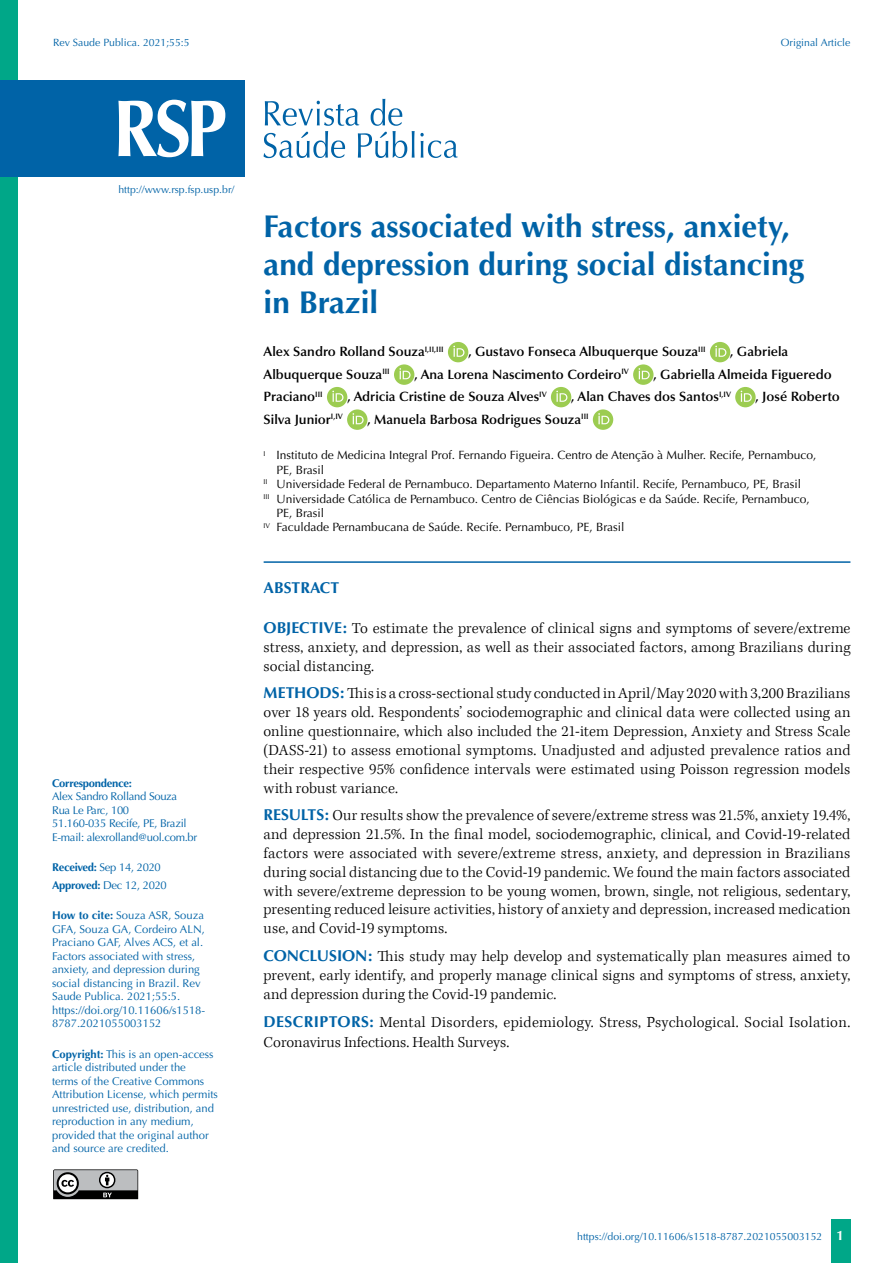
<style>
.page{position:relative;width:893px;height:1263px;background:#fff}
.page>*{position:absolute;margin:0;border:0;box-sizing:border-box;transform-origin:0 0}
.t1{font:700 31.5px/37.8px "Optima";color:#0063a7}
.t2{font:300 15.75px/18.9px "Kepler Std";letter-spacing:.01em;color:#000;text-align:justify}
.t3{font:700 15.75px "Optima";color:#0063a7}
.t4{font:600 13.5px "Optima";color:#000}
.t5{font:12px "Optima";color:#000}
.t6{font:11.25px/13.5px "Optima";color:#0063a7}
.t7{font:11.25px/13.5px "Optima";letter-spacing:-.025em;color:#0063a7}
.t8{font:700 11.25px "Optima";letter-spacing:-.025em;color:#0063a7}
.t9{font:10.5px "Optima";color:#0063a7}
.s1{font-weight:700}
.s2{font-family:"Optima";font-weight:700;color:#0063a7}
.s3{font-weight:700;font-size:13.5px;color:#fff}
</style>
<div class="page">
<div style="left:831px;top:1220px;width:20px;height:43px;background:#00a788"></div>
<svg style="left:53px;top:1169px;width:85px;height:30px"></svg>
<div style="left:0;top:0;width:18px;height:1263px;background:#00a788"></div>
<hr style="left:264px;top:561px;width:586px;height:2px;background:#0063a7">
<div style="left:448px;top:342px;width:20px;height:20px;background:#9ccc51;border-radius:50%"></div>
<svg style="left:453px;top:346px;width:11px;height:11px"></svg>
<div style="left:710px;top:342px;width:20px;height:20px;background:#9ccc51;border-radius:50%"></div>
<svg style="left:715px;top:346px;width:11px;height:11px"></svg>
<div style="left:394px;top:364px;width:20px;height:21px;background:#9ccc51;border-radius:50%"></div>
<svg style="left:399px;top:368px;width:12px;height:11px"></svg>
<svg style="left:633px;top:364px;width:20px;height:21px"></svg>
<svg style="left:639px;top:368px;width:11px;height:11px"></svg>
<div style="left:327px;top:387px;width:20px;height:20px;background:#9ccc51;border-radius:50%"></div>
<svg style="left:332px;top:391px;width:11px;height:11px"></svg>
<div style="left:551px;top:387px;width:20px;height:20px;background:#9ccc51;border-radius:50%"></div>
<svg style="left:556px;top:391px;width:11px;height:11px"></svg>
<div style="left:735px;top:387px;width:21px;height:20px;background:#9ccc51;border-radius:50%"></div>
<svg style="left:741px;top:391px;width:11px;height:11px"></svg>
<div style="left:347px;top:409px;width:20px;height:21px;background:#9ccc51;border-radius:50%"></div>
<svg style="left:353px;top:413px;width:11px;height:11px"></svg>
<div style="left:593px;top:409px;width:20px;height:21px;background:#9ccc51;border-radius:50%"></div>
<svg style="left:598px;top:413px;width:11px;height:11px"></svg>
<svg style="left:263px;top:99px;width:195px;height:59px"></svg>
<div style="left:0;top:80px;width:244px;height:96px;background:#0063a7"></div>
<svg style="left:118px;top:100px;width:107px;height:57px"></svg>
<p class="t9" style="left:53px;top:36px;width:138px">Rev Saude Publica. 2021;55:5</p>
<p class="t9" style="left:781px;top:36px;width:71px">Original Article</p>
<p class="t9" style="left:118px;top:183px;width:117px">http://www.rsp.fsp.usp.br/</p>
<p class="t8" style="left:52px;top:776px;width:81px">Correspondence:</p>
<p class="t7" style="left:52px;top:790px;width:147px">Alex Sandro Rolland Souza<br>Rua Le Parc, 100<br>51.160-035 Recife, PE, Brazil<br>E-mail: alexrolland@uol.com.br</p>
<p class="t7" style="left:52px;top:859px;width:116px;line-height:17.7px"><span class="s1">Received:</span> Sep 14, 2020<br><span class="s1">Approved:</span> Dec 12, 2020</p>
<p class="t6" style="left:52px;top:909px;width:155px"><span class="s1">How to cite:</span> Souza ASR, Souza<br>GFA, Souza GA, Cordeiro ALN,<br>Praciano GAF, Alves ACS, et al.<br>Factors associated with stress, anxiety, and depression during social distancing in Brazil. Rev<br>Saude Publica. 2021;55:5. https://doi.org/10.11606/s1518-<br>8787.2021055003152</p>
<p class="t6" style="left:52px;top:1047px;width:167px"><span class="s1">Copyright:</span> This is an open-access article distributed under the<br>terms of the Creative Commons<br>Attribution License, which permits unrestricted use, distribution, and reproduction in any medium, provided that the original author and source are credited.</p>
<h1 class="t1" style="left:264px;top:208px;width:542px">Factors associated with stress, anxiety, and depression during social distancing in Brazil</h1>
<p class="t4" style="left:264px;top:344px;width:182px">Alex Sandro Rolland Souza<sup>I,II,III</sup></p>
<p class="t4" style="left:468px;top:344px;width:239px">, Gustavo Fonseca Albuquerque Souza<sup>III</sup></p>
<p class="t4" style="left:730px;top:344px;width:60px">, Gabriela</p>
<p class="t4" style="left:264px;top:366px;width:128px">Albuquerque Souza<sup>III</sup></p>
<p class="t4" style="left:414px;top:366px;width:216px">, Ana Lorena Nascimento Cordeiro<sup>IV</sup></p>
<p class="t4" style="left:653px;top:366px;width:180px">, Gabriella Almeida Figueredo</p>
<p class="t4" style="left:264px;top:389px;width:61px">Praciano<sup>III</sup></p>
<p class="t4" style="left:347px;top:389px;width:201px">, Adricia Cristine de Souza Alves<sup>IV</sup></p>
<p class="t4" style="left:571px;top:389px;width:161px">, Alan Chaves dos Santos<sup>I,IV</sup></p>
<p class="t4" style="left:756px;top:389px;width:86px">, José Roberto</p>
<p class="t4" style="left:264px;top:411px;width:81px">Silva Junior<sup>I,IV</sup></p>
<p class="t4" style="left:367px;top:411px;width:223px">, Manuela Barbosa Rodrigues Souza<sup>III</sup></p>
<p class="t5" style="left:264px;top:448px;width:554px"><sup>I</sup> Instituto de Medicina Integral Prof. Fernando Figueira. Centro de Atenção à Mulher. Recife, Pernambuco,</p>
<p class="t5" style="left:276px;top:463px;width:49px">PE, Brasil</p>
<p class="t5" style="left:264px;top:477px;width:539px"><sup>II</sup> Universidade Federal de Pernambuco. Departamento Materno Infantil. Recife, Pernambuco, PE, Brasil</p>
<p class="t5" style="left:264px;top:492px;width:548px"><sup>III</sup> Universidade Católica de Pernambuco. Centro de Ciências Biológicas e da Saúde. Recife, Pernambuco,</p>
<p class="t5" style="left:276px;top:506px;width:49px">PE, Brasil</p>
<p class="t5" style="left:264px;top:520px;width:362px"><sup>IV</sup> Faculdade Pernambucana de Saúde. Recife. Pernambuco, PE, Brasil</p>
<p class="t3" style="left:264px;top:578px;width:77px">ABSTRACT</p>
<p class="t2" style="left:264px;top:619px;width:588px"><span class="s2">OBJECTIVE:</span> To estimate the prevalence of clinical signs and symptoms of severe/extreme stress, anxiety, and depression, as well as their associated factors, among Brazilians during social distancing.</p>
<p class="t2" style="left:264px;top:684px;width:588px"><span class="s2">METHODS:</span> This is a cross-sectional study conducted in April/May 2020 with 3,200 Brazilians over 18 years old. Respondents’ sociodemographic and clinical data were collected using an online questionnaire, which also included the 21-item Depression, Anxiety and Stress Scale (DASS-21) to assess emotional symptoms. Unadjusted and adjusted prevalence ratios and their respective 95% confidence intervals were estimated using Poisson regression models with robust variance.</p>
<p class="t2" style="left:264px;top:806px;width:588px"><span class="s2">RESULTS:</span> Our results show the prevalence of severe/extreme stress was 21.5%, anxiety 19.4%, and depression 21.5%. In the final model, sociodemographic, clinical, and Covid-19-related factors were associated with severe/extreme stress, anxiety, and depression in Brazilians during social distancing due to the Covid-19 pandemic. We found the main factors associated with severe/extreme depression to be young women, brown, single, not religious, sedentary, presenting reduced leisure activities, history of anxiety and depression, increased medication use, and Covid-19 symptoms.</p>
<p class="t2" style="left:264px;top:947px;width:588px"><span class="s2">CONCLUSION:</span> This study may help develop and systematically plan measures aimed to prevent, early identify, and properly manage clinical signs and symptoms of stress, anxiety, and depression during the Covid-19 pandemic.</p>
<p class="t2" style="left:264px;top:1013px;width:588px;line-height:19.8px"><span class="s2">DESCRIPTORS:</span> Mental Disorders, epidemiology. Stress, Psychological. Social Isolation.<br>Coronavirus Infections. Health Surveys.</p>
<p class="t9" style="left:577px;top:1230px;width:268px">https://doi.org/10.11606/s1518-8787.2021055003152 <span class="s3">1</span></p>
</div>
